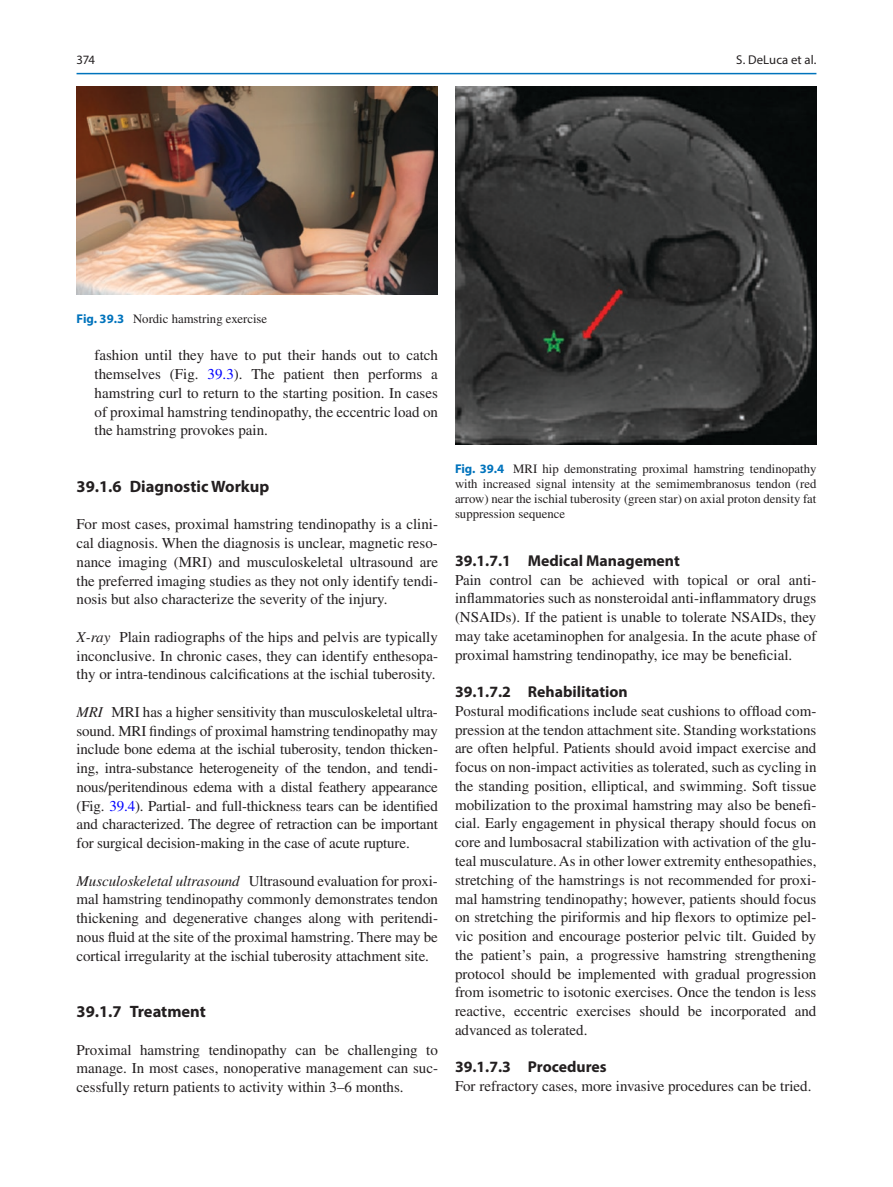
<style>
.page{position:relative;width:893px;height:1187px;background:#fff}
.page>*{position:absolute;margin:0;border:0;box-sizing:border-box;transform-origin:0 0}
.t1{font:700 16.5px "Myriad Pro";color:#231f20}
.t2{font:700 15.75px "Myriad Pro";color:#231f20}
.t3{font:15px/18.8px "Times LT Std";color:#231f20;text-align:justify}
.t4{font:12.75px/15px "Times LT Std";color:#231f20;text-align:justify}
.t5{font:12.75px "Myriad Pro Regular 2";letter-spacing:.01em;color:#231f20}
.t6{font:12.75px "Myriad Pro";color:#231f20}
.s1{font-family:"Myriad Pro";font-weight:700;color:#0073bc}
.s2{color:#00f}
.s3{font-style:italic}
</style>
<div class="page">
<img style="left:77px;top:87px;width:361px;height:207px">
<img style="left:455px;top:87px;width:361px;height:357px">
<hr style="left:77px;top:73px;width:739px;height:1px;background:#0073bc">
<p class="t6" style="left:77px;top:52px;width:20px">374</p>
<p class="t5" style="left:736px;top:52px;width:82px">S. DeLuca et al.</p>
<p class="t4" style="left:77px;top:311px;width:192px"><span class="s1">Fig. 39.3</span> Nordic hamstring exercise</p>
<p class="t3" style="left:95px;top:346px;width:345px">fashion until they have to put their hands out to catch themselves (Fig. <span class="s2">39.3</span>). The patient then performs a hamstring curl to return to the starting position. In cases of proximal hamstring tendinopathy, the eccentric load on the hamstring provokes pain.</p>
<p class="t1" style="left:77px;top:475px;width:194px">39.1.6 Diagnostic Workup</p>
<p class="t3" style="left:77px;top:514px;width:363px">For most cases, proximal hamstring tendinopathy is a clini&shy;cal diagnosis. When the diagnosis is unclear, magnetic reso&shy;nance imaging (MRI) and musculoskeletal ultrasound are the preferred imaging studies as they not only identify tendi&shy;nosis but also characterize the severity of the injury.</p>
<p class="t3" style="left:77px;top:627px;width:363px"><span class="s3">X-ray</span> Plain radiographs of the hips and pelvis are typically inconclusive. In chronic cases, they can identify enthesopa&shy;thy or intra-tendinous calcifications at the ischial tuberosity.</p>
<p class="t3" style="left:77px;top:702px;width:363px"><span class="s3">MRI</span> MRI has a higher sensitivity than musculoskeletal ultra&shy;sound. MRI findings of proximal hamstring tendinopathy may include bone edema at the ischial tuberosity, tendon thicken&shy;ing, intra-substance heterogeneity of the tendon, and tendi&shy;nous/peritendinous edema with a distal feathery appearance (Fig. <span class="s2">39.4</span>). Partial- and full-thickness tears can be identified and characterized. The degree of retraction can be important for surgical decision-making in the case of acute rupture.</p>
<p class="t3" style="left:77px;top:871px;width:363px"><span class="s3">Musculoskeletal ultrasound</span> Ultrasound evaluation for proxi&shy;mal hamstring tendinopathy commonly demonstrates tendon thickening and degenerative changes along with peritendi&shy;nous fluid at the site of the proximal hamstring. There may be cortical irregularity at the ischial tuberosity attachment site.</p>
<p class="t1" style="left:77px;top:1000px;width:131px">39.1.7 Treatment</p>
<p class="t3" style="left:77px;top:1039px;width:363px">Proximal hamstring tendinopathy can be challenging to manage. In most cases, nonoperative management can suc&shy;cessfully return patients to activity within 3–6 months.</p>
<p class="t4" style="left:455px;top:461px;width:363px"><span class="s1">Fig. 39.4</span> MRI hip demonstrating proximal hamstring tendinopathy with increased signal intensity at the semimembranosus tendon (red arrow) near the ischial tuberosity (green star) on axial proton density fat suppression sequence</p>
<p class="t2" style="left:455px;top:550px;width:226px">39.1.7.1 Medical Management</p>
<p class="t3" style="left:455px;top:570px;width:363px">Pain control can be achieved with topical or oral anti&shy;inflammatories such as nonsteroidal anti-inflammatory drugs (NSAIDs). If the patient is unable to tolerate NSAIDs, they may take acetaminophen for analgesia. In the acute phase of proximal hamstring tendinopathy, ice may be beneficial.</p>
<p class="t2" style="left:455px;top:681px;width:174px">39.1.7.2 Rehabilitation</p>
<p class="t3" style="left:455px;top:701px;width:363px">Postural modifications include seat cushions to offload com&shy;pression at the tendon attachment site. Standing workstations are often helpful. Patients should avoid impact exercise and focus on non-impact activities as tolerated, such as cycling in the standing position, elliptical, and swimming. Soft tissue mobilization to the proximal hamstring may also be benefi&shy;cial. Early engagement in physical therapy should focus on core and lumbosacral stabilization with activation of the glu&shy;teal musculature. As in other lower extremity enthesopathies, stretching of the hamstrings is not recommended for proxi&shy;mal hamstring tendinopathy; however, patients should focus on stretching the piriformis and hip flexors to optimize pel&shy;vic position and encourage posterior pelvic tilt. Guided by the patient’s pain, a progressive hamstring strengthening protocol should be implemented with gradual progression from isometric to isotonic exercises. Once the tendon is less reactive, eccentric exercises should be incorporated and advanced as tolerated.</p>
<p class="t2" style="left:455px;top:1056px;width:153px">39.1.7.3 Procedures</p>
<p class="t3" style="left:455px;top:1076px;width:358px">For refractory cases, more invasive procedures can be tried.</p>
</div>
